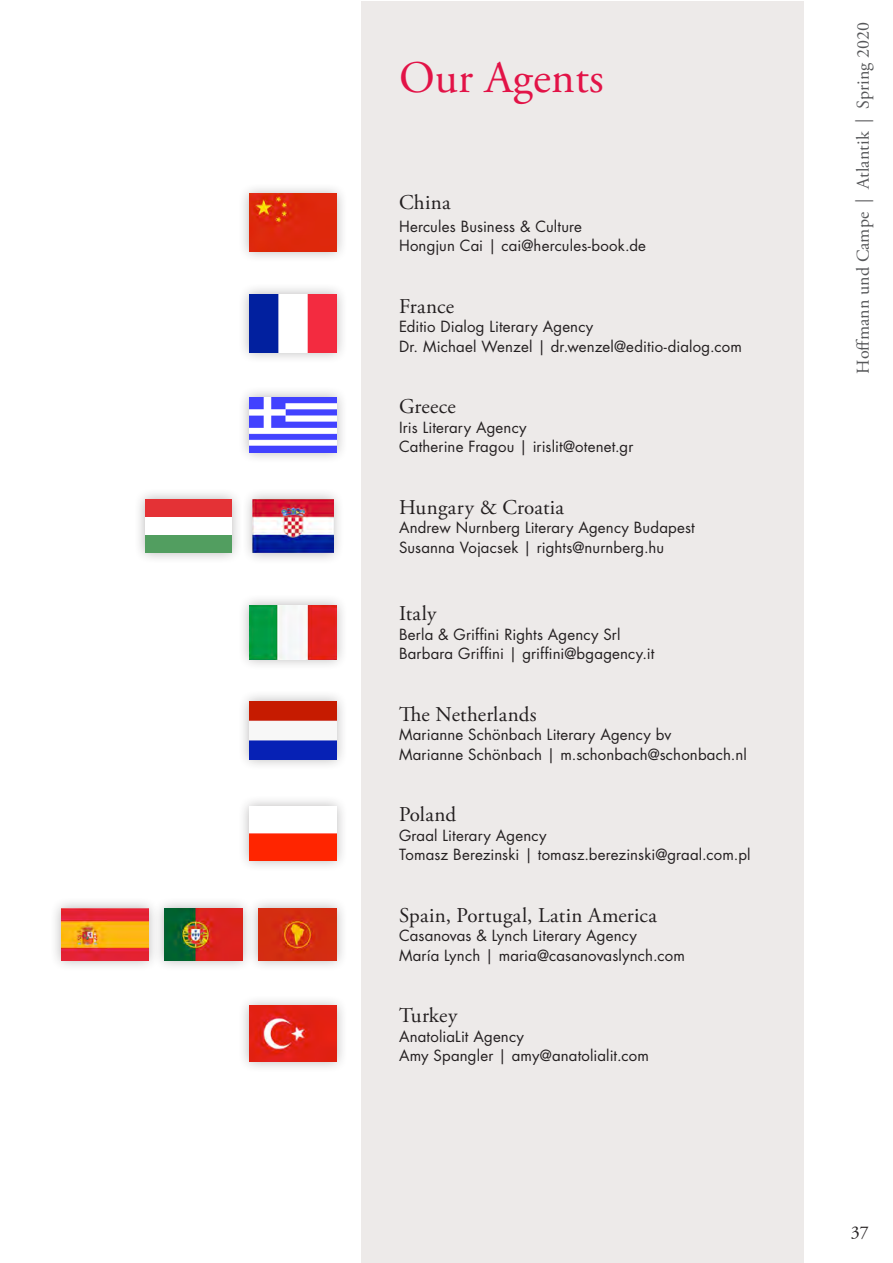
<style>
.page{position:relative;width:893px;height:1263px;background:#fff}
.page>*{position:absolute;margin:0;border:0;box-sizing:border-box;transform-origin:0 0}
.t1{font:45px "Adobe Garamond Pro";letter-spacing:.005em;color:#e21347}
.t2{font:21px "Adobe Garamond Pro";letter-spacing:.01em;color:#231f20}
.t3{font:18px "Adobe Garamond Pro";letter-spacing:.005em;color:#57585a}
.t4{font:18px "Adobe Garamond Pro";color:#231f20}
.t5{font:15px/19.5px "Futura Std";letter-spacing:.01em;color:#231f20}
</style>
<div class="page">
<div style="left:361px;top:1px;width:443px;height:1262px;background:#edeae9"></div>
<div style="left:238px;top:283px;width:110px;height:81px;background:#231f20;opacity:.33"></div>
<img style="left:250px;top:294px;width:86px;height:58px">
<div style="left:238px;top:386px;width:110px;height:78px;background:#231f20;opacity:.33"></div>
<img style="left:250px;top:398px;width:86px;height:54px">
<div style="left:238px;top:690px;width:110px;height:81px;background:#231f20;opacity:.33"></div>
<img style="left:250px;top:702px;width:86px;height:57px">
<div style="left:238px;top:795px;width:110px;height:77px;background:#231f20;opacity:.33"></div>
<img style="left:250px;top:807px;width:86px;height:53px">
<div style="left:50px;top:897px;width:110px;height:75px;background:#231f20;opacity:.33"></div>
<img style="left:62px;top:909px;width:86px;height:52px">
<div style="left:153px;top:897px;width:101px;height:75px;background:#231f20;opacity:.33"></div>
<img style="left:164px;top:909px;width:78px;height:52px">
<div style="left:247px;top:897px;width:101px;height:75px;background:#231f20;opacity:.33"></div>
<img style="left:258px;top:909px;width:78px;height:52px">
<div style="left:238px;top:994px;width:110px;height:79px;background:#231f20;opacity:.33"></div>
<img style="left:250px;top:1006px;width:86px;height:55px">
<div style="left:238px;top:593px;width:110px;height:78px;background:#231f20;opacity:.33"></div>
<img style="left:250px;top:605px;width:86px;height:54px">
<div style="left:238px;top:182px;width:110px;height:81px;background:#231f20;opacity:.33"></div>
<img style="left:250px;top:194px;width:86px;height:58px">
<div style="left:133px;top:487px;width:111px;height:78px;background:#231f20;opacity:.33"></div>
<div style="left:145px;top:535px;width:87px;height:18px;background:#529e60"></div>
<div style="left:145px;top:517px;width:87px;height:18px;background:#fff"></div>
<div style="left:145px;top:499px;width:87px;height:18px;background:#e43236"></div>
<div style="left:241px;top:487px;width:104px;height:78px;background:#231f20;opacity:.33"></div>
<img style="left:253px;top:499px;width:80px;height:54px">
<h1 class="t1" style="left:399px;top:51px;width:206px">Our Agents</h1>
<h2 class="t2" style="left:399px;top:190px;width:53px">China</h2>
<p class="t5" style="left:399px;top:217px;width:248px">Hercules Business &amp; Culture<br>Hongjun Cai | cai@hercules-book.de</p>
<h2 class="t2" style="left:399px;top:293px;width:57px">France</h2>
<p class="t5" style="left:399px;top:317px;width:344px">Editio Dialog Literary Agency<br>Dr. Michael Wenzel | dr.wenzel@editio-dialog.com</p>
<h2 class="t2" style="left:399px;top:394px;width:58px">Greece</h2>
<p class="t5" style="left:399px;top:418px;width:236px">Iris Literary Agency<br>Catherine Fragou | irislit@otenet.gr</p>
<h2 class="t2" style="left:399px;top:494px;width:166px">Hungary &amp; Croatia</h2>
<p class="t5" style="left:399px;top:518px;width:297px">Andrew Nurnberg Literary Agency Budapest<br>Susanna Vojacsek | rights@nurnberg.hu</p>
<h2 class="t2" style="left:399px;top:601px;width:39px">Italy</h2>
<p class="t5" style="left:399px;top:625px;width:257px">Berla &amp; Griffini Rights Agency Srl<br>Barbara Griffini | griffini@bgagency.it</p>
<h2 class="t2" style="left:399px;top:701px;width:139px">The Netherlands</h2>
<p class="t5" style="left:399px;top:725px;width:349px">Marianne Schönbach Literary Agency bv<br>Marianne Schönbach | m.schonbach@schonbach.nl</p>
<h2 class="t2" style="left:399px;top:802px;width:59px">Poland</h2>
<p class="t5" style="left:399px;top:826px;width:353px">Graal Literary Agency<br>Tomasz Berezinski | tomasz.berezinski@graal.com.pl</p>
<h2 class="t2" style="left:399px;top:902px;width:259px">Spain, Portugal, Latin America</h2>
<p class="t5" style="left:399px;top:926px;width:287px">Casanovas &amp; Lynch Literary Agency<br>María Lynch | maria@casanovaslynch.com</p>
<h2 class="t2" style="left:399px;top:1003px;width:60px">Turkey</h2>
<p class="t5" style="left:399px;top:1027px;width:251px">AnatoliaLit Agency<br>Amy Spangler | amy@anatolialit.com</p>
<p class="t3" style="left:852px;top:374px;width:353px;rotate:-90deg">Hoffmann und Campe | Atlantik | Spring 2020</p>
<p class="t4" style="left:851px;top:1221px;width:19px">37</p>
</div>
